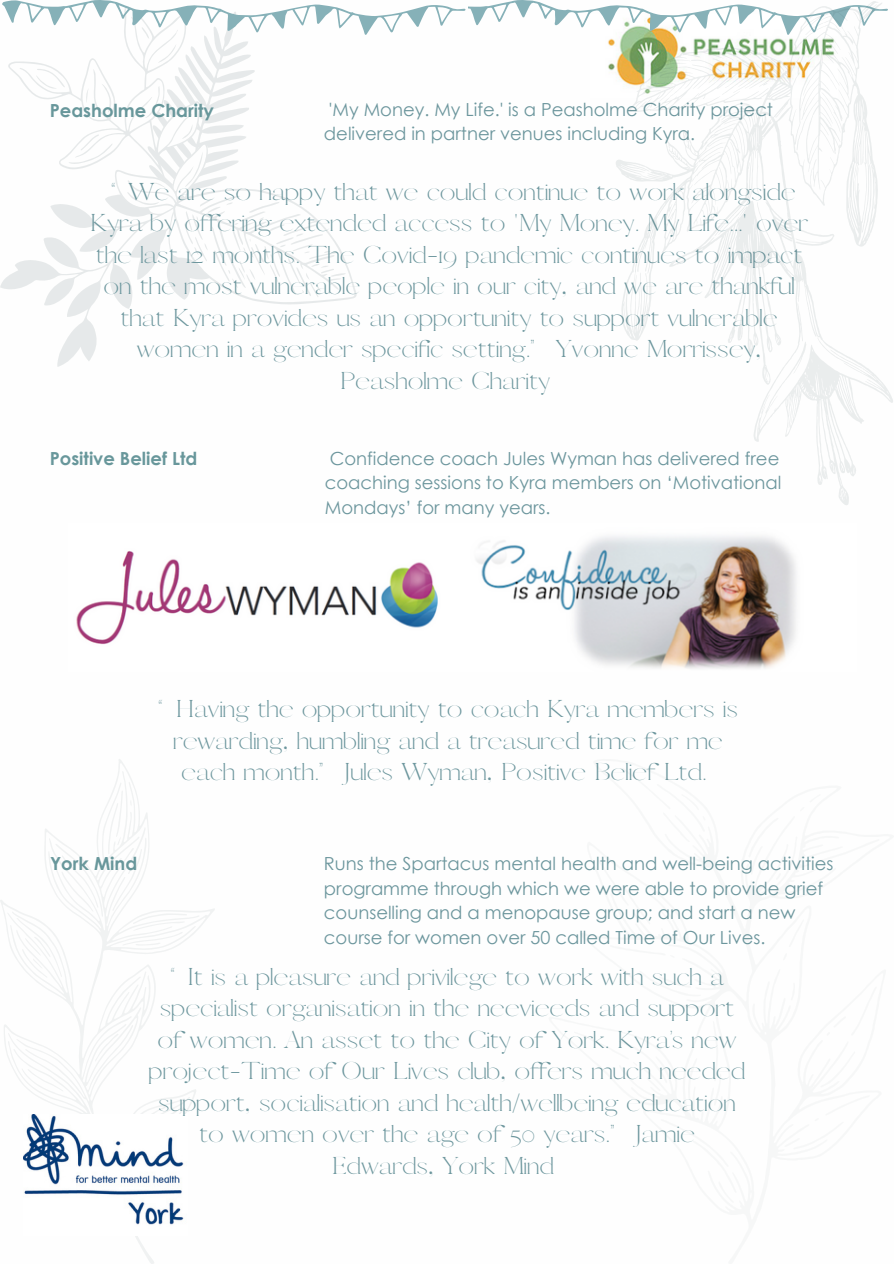
<style>
.page{position:relative;width:894px;height:1264px;background:#fff}
.page>*{position:absolute;margin:0;border:0;box-sizing:border-box;transform-origin:0 0}
.t1{font:300 23.25px/31.5px "Pierson";color:#6c969d;text-align:center}
.t2{font:18px/24.8px "Century Gothic";color:#6c969d}
.t3{font:700 18px "Century Gothic";color:#68979b}
</style>
<div class="page">
<img style="left:76px;top:536px;width:720px;height:133px">
<svg style="left:0;top:0;width:615px;height:367px"></svg>
<svg style="left:0;top:759px;width:215px;height:504px"></svg>
<svg style="left:27px;top:1069px;width:36px;height:22px"></svg>
<svg style="left:120px;top:1096px;width:70px;height:73px"></svg>
<svg style="left:95px;top:1033px;width:24px;height:29px"></svg>
<svg style="left:16px;top:790px;width:171px;height:187px"></svg>
<img style="left:24px;top:1114px;width:163px;height:121px">
<svg style="left:615px;top:1px;width:278px;height:504px"></svg>
<p class="t3" style="left:50px;top:99px;width:166px">Peasholme Charity</p>
<p class="t2" style="left:324px;top:96px;width:450px">'My Money. My Life.' is a Peasholme Charity project delivered in partner venues including Kyra.</p>
<p class="t1" style="left:90px;top:176px;width:719px">“We are so happy that we could continue to work alongside Kyra by offering extended access to 'My Money. My Life...' over the last 12 months. The Covid-19 pandemic continues to impact on the most vulnerable people in our city, and we are thankful that Kyra provides us an opportunity to support vulnerable women in a gender specific setting.” Yvonne Morrissey, Peasholme Charity</p>
<p class="t3" style="left:50px;top:446px;width:149px">Positive Belief Ltd</p>
<p class="t2" style="left:325px;top:445px;width:458px;text-align:justify">Confidence coach Jules Wyman has delivered free coaching sessions to Kyra members on ‘Motivational Mondays’ for many years.</p>
<p class="t1" style="left:158px;top:693px;width:581px">“Having the opportunity to coach Kyra members is rewarding, humbling and a treasured time for me each month.” Jules Wyman, Positive Belief Ltd.</p>
<p class="t3" style="left:50px;top:851px;width:89px">York Mind</p>
<p class="t2" style="left:324px;top:850px;width:511px">Runs the Spartacus mental health and well-being activities programme through which we were able to provide grief counselling and a menopause group; and start a new course for women over 50 called Time of Our Lives.</p>
<p class="t1" style="left:149px;top:961px;width:597px">“It is a pleasure and privilege to work with such a specialist organisation in the neevieeds and support of women. An asset to the City of York. Kyra’s new project-Time of Our Lives club, offers much needed support, socialisation and health/wellbeing education to women over the age of 50 years.” Jamie Edwards, York Mind</p>
</div>
